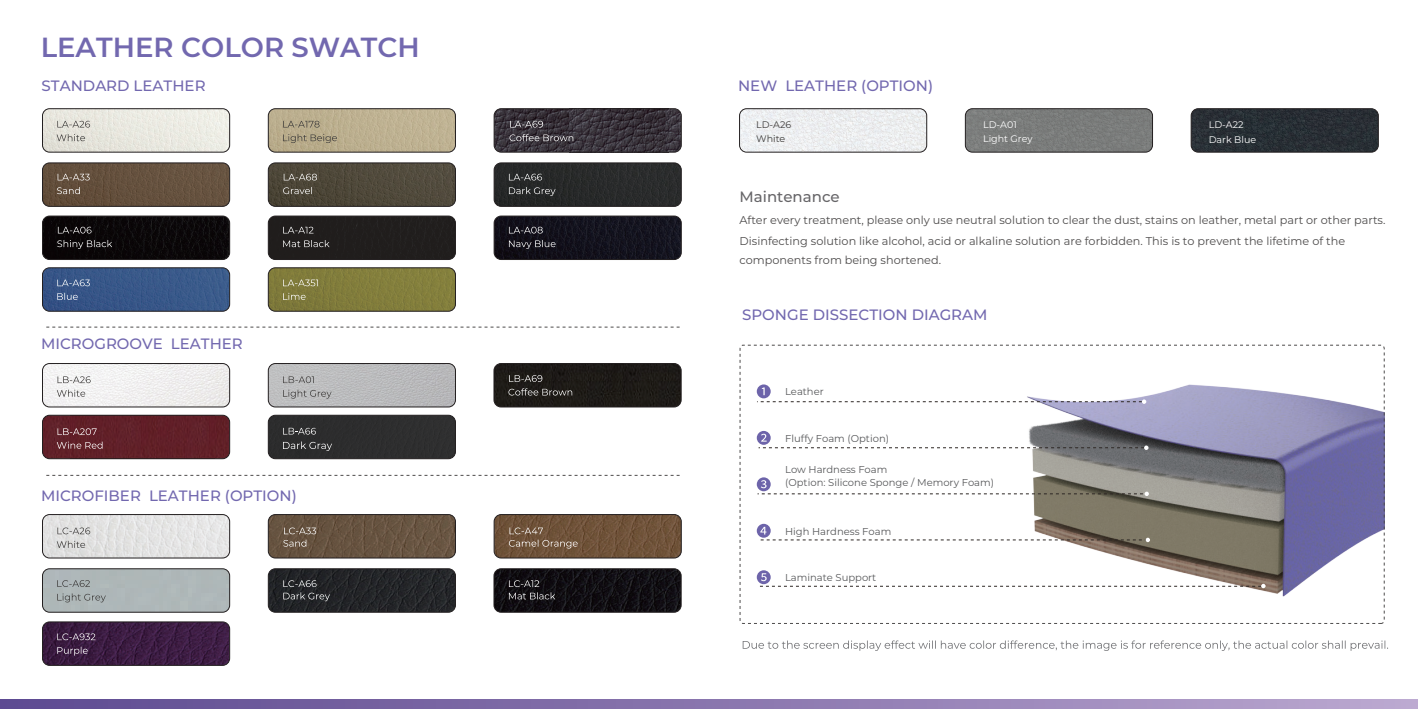
<style>
.page{position:relative;width:1418px;height:709px;background:#fff}
.page>*{position:absolute;margin:0;border:0;box-sizing:border-box;transform-origin:0 0}
.t1{font:600 27.5px "Montserrat";color:#7268af}
.t2{font:500 15px "Montserrat";color:#7268af}
.t3{font:500 15px "Montserrat";color:#666568}
.t4{font:11.25px/21px "Montserrat";color:#4d4b4b}
.t5{font:10px "Montserrat";color:#57585a}
.t6{font:9.5px/14.4px "Montserrat";color:#fff}
.t7{font:9.5px/14.4px "Montserrat";color:#3d3b3a}
</style>
<div class="page">
<svg style="left:742px;top:640px;width:646px;height:11px"></svg>
<svg style="left:46px;top:327px;width:634px;height:1px"></svg>
<svg style="left:46px;top:475px;width:634px;height:1px"></svg>
<img style="left:42px;top:109px;width:188px;height:43px">
<div style="left:42px;top:109px;width:188px;height:43px;border:1px solid #231f20;border-radius:7px"></div>
<svg style="left:57px;top:121px;width:33px;height:7px"></svg>
<svg style="left:57px;top:134px;width:28px;height:7px"></svg>
<img style="left:42px;top:163px;width:188px;height:43px">
<div style="left:42px;top:163px;width:188px;height:43px;border:1px solid #231f20;border-radius:7px"></div>
<svg style="left:58px;top:174px;width:32px;height:6px"></svg>
<svg style="left:57px;top:187px;width:23px;height:7px"></svg>
<img style="left:42px;top:216px;width:188px;height:43px">
<div style="left:42px;top:216px;width:188px;height:44px;border:1px solid #231f20;border-radius:7px"></div>
<svg style="left:58px;top:227px;width:34px;height:6px"></svg>
<svg style="left:57px;top:240px;width:55px;height:9px"></svg>
<img style="left:42px;top:268px;width:188px;height:43px">
<div style="left:42px;top:268px;width:188px;height:43px;border:1px solid #231f20;border-radius:7px"></div>
<svg style="left:57px;top:279px;width:33px;height:7px"></svg>
<svg style="left:57px;top:293px;width:21px;height:7px"></svg>
<img style="left:42px;top:364px;width:188px;height:43px">
<div style="left:42px;top:363px;width:188px;height:44px;border:1px solid #231f20;border-radius:7px"></div>
<img style="left:43px;top:415px;width:27px;height:43px">
<div style="left:70px;top:417px;width:139px;height:40px;background:#612028"></div>
<img style="left:209px;top:415px;width:21px;height:43px">
<div style="left:42px;top:415px;width:188px;height:44px;border:1px solid #231f20;border-radius:7px"></div>
<svg style="left:58px;top:376px;width:33px;height:7px"></svg>
<svg style="left:57px;top:389px;width:28px;height:8px"></svg>
<svg style="left:58px;top:428px;width:39px;height:7px"></svg>
<svg style="left:57px;top:441px;width:45px;height:8px"></svg>
<img style="left:42px;top:515px;width:188px;height:43px">
<div style="left:42px;top:514px;width:188px;height:44px;border:1px solid #231f20;border-radius:7px"></div>
<div style="left:42px;top:569px;width:188px;height:43px;background:#aeb7b9"></div>
<div style="left:42px;top:568px;width:188px;height:44px;border:1px solid #231f20;border-radius:7px"></div>
<img style="left:42px;top:623px;width:188px;height:42px">
<div style="left:42px;top:621px;width:188px;height:44px;border:1px solid #231f20;border-radius:7px"></div>
<svg style="left:57px;top:527px;width:33px;height:7px"></svg>
<svg style="left:57px;top:541px;width:28px;height:7px"></svg>
<svg style="left:57px;top:580px;width:33px;height:7px"></svg>
<svg style="left:57px;top:593px;width:49px;height:9px"></svg>
<svg style="left:57px;top:633px;width:38px;height:7px"></svg>
<svg style="left:57px;top:646px;width:31px;height:9px"></svg>
<img style="left:268px;top:109px;width:187px;height:43px">
<div style="left:268px;top:109px;width:187px;height:43px;border:1px solid #231f20;border-radius:7px"></div>
<img style="left:268px;top:163px;width:187px;height:43px">
<div style="left:268px;top:163px;width:187px;height:43px;border:1px solid #231f20;border-radius:7px"></div>
<div style="left:268px;top:216px;width:187px;height:43px;background:#201d1c"></div>
<div style="left:268px;top:216px;width:187px;height:44px;border:1px solid #231f20;border-radius:7px"></div>
<img style="left:268px;top:268px;width:187px;height:43px">
<div style="left:268px;top:268px;width:187px;height:43px;border:1px solid #231f20;border-radius:7px"></div>
<svg style="left:283px;top:121px;width:36px;height:7px"></svg>
<svg style="left:283px;top:134px;width:54px;height:9px"></svg>
<svg style="left:284px;top:174px;width:33px;height:6px"></svg>
<svg style="left:283px;top:187px;width:29px;height:7px"></svg>
<svg style="left:283px;top:227px;width:30px;height:6px"></svg>
<svg style="left:283px;top:240px;width:46px;height:7px"></svg>
<svg style="left:283px;top:279px;width:35px;height:7px"></svg>
<svg style="left:283px;top:293px;width:22px;height:7px"></svg>
<img style="left:494px;top:109px;width:75px;height:43px">
<img style="left:569px;top:111px;width:96px;height:39px">
<img style="left:665px;top:109px;width:16px;height:43px">
<div style="left:494px;top:109px;width:187px;height:43px;border:1px solid #231f20;border-radius:7px"></div>
<img style="left:494px;top:163px;width:187px;height:43px">
<div style="left:494px;top:163px;width:187px;height:43px;border:1px solid #231f20;border-radius:7px"></div>
<img style="left:494px;top:216px;width:187px;height:43px">
<div style="left:494px;top:216px;width:187px;height:44px;border:1px solid #231f20;border-radius:7px"></div>
<svg style="left:510px;top:121px;width:33px;height:7px"></svg>
<svg style="left:509px;top:134px;width:64px;height:7px"></svg>
<svg style="left:509px;top:174px;width:33px;height:6px"></svg>
<svg style="left:509px;top:187px;width:46px;height:9px"></svg>
<svg style="left:509px;top:227px;width:33px;height:6px"></svg>
<svg style="left:509px;top:240px;width:46px;height:9px"></svg>
<img style="left:268px;top:363px;width:187px;height:44px">
<div style="left:268px;top:363px;width:187px;height:44px;border:1px solid #231f20;border-radius:7px"></div>
<div style="left:268px;top:415px;width:187px;height:43px;background:#2d2d2e"></div>
<div style="left:268px;top:415px;width:187px;height:44px;border:1px solid #231f20;border-radius:7px"></div>
<svg style="left:283px;top:376px;width:31px;height:7px"></svg>
<svg style="left:283px;top:389px;width:48px;height:9px"></svg>
<div style="left:494px;top:363px;width:187px;height:44px;background:#1e1b17"></div>
<div style="left:494px;top:363px;width:187px;height:44px;border:1px solid #231f20;border-radius:7px"></div>
<svg style="left:509px;top:375px;width:33px;height:7px"></svg>
<svg style="left:508px;top:388px;width:64px;height:7px"></svg>
<img style="left:268px;top:514px;width:187px;height:44px">
<div style="left:268px;top:514px;width:187px;height:44px;border:1px solid #231f20;border-radius:7px"></div>
<img style="left:268px;top:569px;width:187px;height:43px">
<div style="left:268px;top:568px;width:187px;height:44px;border:1px solid #231f20;border-radius:7px"></div>
<svg style="left:283px;top:527px;width:33px;height:19px"></svg>
<img style="left:494px;top:514px;width:187px;height:44px">
<div style="left:494px;top:514px;width:187px;height:44px;border:1px solid #231f20;border-radius:7px"></div>
<svg style="left:509px;top:527px;width:68px;height:21px"></svg>
<svg style="left:283px;top:580px;width:47px;height:21px"></svg>
<img style="left:494px;top:569px;width:187px;height:43px">
<div style="left:494px;top:568px;width:187px;height:44px;border:1px solid #231f20;border-radius:7px"></div>
<svg style="left:509px;top:580px;width:46px;height:19px"></svg>
<img style="left:1029px;top:384px;width:353px;height:213px">
<div style="left:739px;top:345px;width:645px;height:279px;border:1px dashed #4d4b4b;border-radius:3px"></div>
<img style="left:739px;top:109px;width:187px;height:43px">
<div style="left:739px;top:109px;width:187px;height:43px;border:1px solid #231f20;border-radius:7px"></div>
<div style="left:965px;top:109px;width:187px;height:43px;background:#7a7c7b"></div>
<div style="left:965px;top:109px;width:187px;height:43px;border:1px solid #231f20;border-radius:7px"></div>
<img style="left:1191px;top:109px;width:187px;height:43px">
<div style="left:1190px;top:109px;width:188px;height:43px;border:1px solid #231f20;border-radius:7px"></div>
<svg style="left:0;top:700px;width:1417px;height:9px;background:#8a76af"></svg>
<svg style="left:756px;top:570px;width:509px;height:18px"></svg>
<svg style="left:756px;top:477px;width:392px;height:19px"></svg>
<svg style="left:756px;top:524px;width:394px;height:18px"></svg>
<svg style="left:756px;top:431px;width:392px;height:19px"></svg>
<svg style="left:756px;top:384px;width:390px;height:20px"></svg>
<svg style="left:283px;top:441px;width:49px;height:10px"></svg>
<svg style="left:283px;top:428px;width:33px;height:6px"></svg>
<h1 class="t1" style="left:41px;top:28px;width:380px">LEATHER COLOR SWATCH</h1>
<h2 class="t2" style="left:42px;top:75px;width:165px">STANDARD LEATHER</h2>
<h2 class="t2" style="left:41px;top:333px;width:203px">MICROGROOVE LEATHER</h2>
<h2 class="t2" style="left:41px;top:485px;width:257px">MICROFIBER LEATHER (OPTION)</h2>
<h2 class="t2" style="left:738px;top:75px;width:196px">NEW LEATHER (OPTION)</h2>
<p class="t7" style="left:756px;top:117px;width:37px">LD-A26<br>White</p>
<p class="t6" style="left:983px;top:117px;width:51px">LD-A01<br>Light Grey</p>
<p class="t6" style="left:1208px;top:116px;width:49px;line-height:15.6px">LD-A22<br>Dark Blue</p>
<h2 class="t3" style="left:739px;top:186px;width:102px">Maintenance</h2>
<p class="t4" style="left:739px;top:209px;width:647px">After every treatment, please only use neutral solution to clear the dust, stains on leather, metal part or other parts.<br>Disinfecting solution like alcohol, acid or alkaline solution are forbidden. This is to prevent the lifetime of the</p>
<p class="t4" style="left:739px;top:249px;width:203px">components from being shortened.</p>
<h2 class="t2" style="left:742px;top:304px;width:247px">SPONGE DISSECTION DIAGRAM</h2>
<p class="t5" style="left:785px;top:385px;width:40px">Leather</p>
<p class="t5" style="left:785px;top:431px;width:105px">Fluffy Foam (Option)</p>
<p class="t5" style="left:785px;top:463px;width:104px">Low Hardness Foam</p>
<p class="t5" style="left:785px;top:475px;width:210px">(Option: Silicone Sponge / Memory Foam)</p>
<p class="t5" style="left:785px;top:524px;width:108px">High Hardness Foam</p>
<p class="t5" style="left:785px;top:571px;width:93px">Laminate Support</p>
</div>
